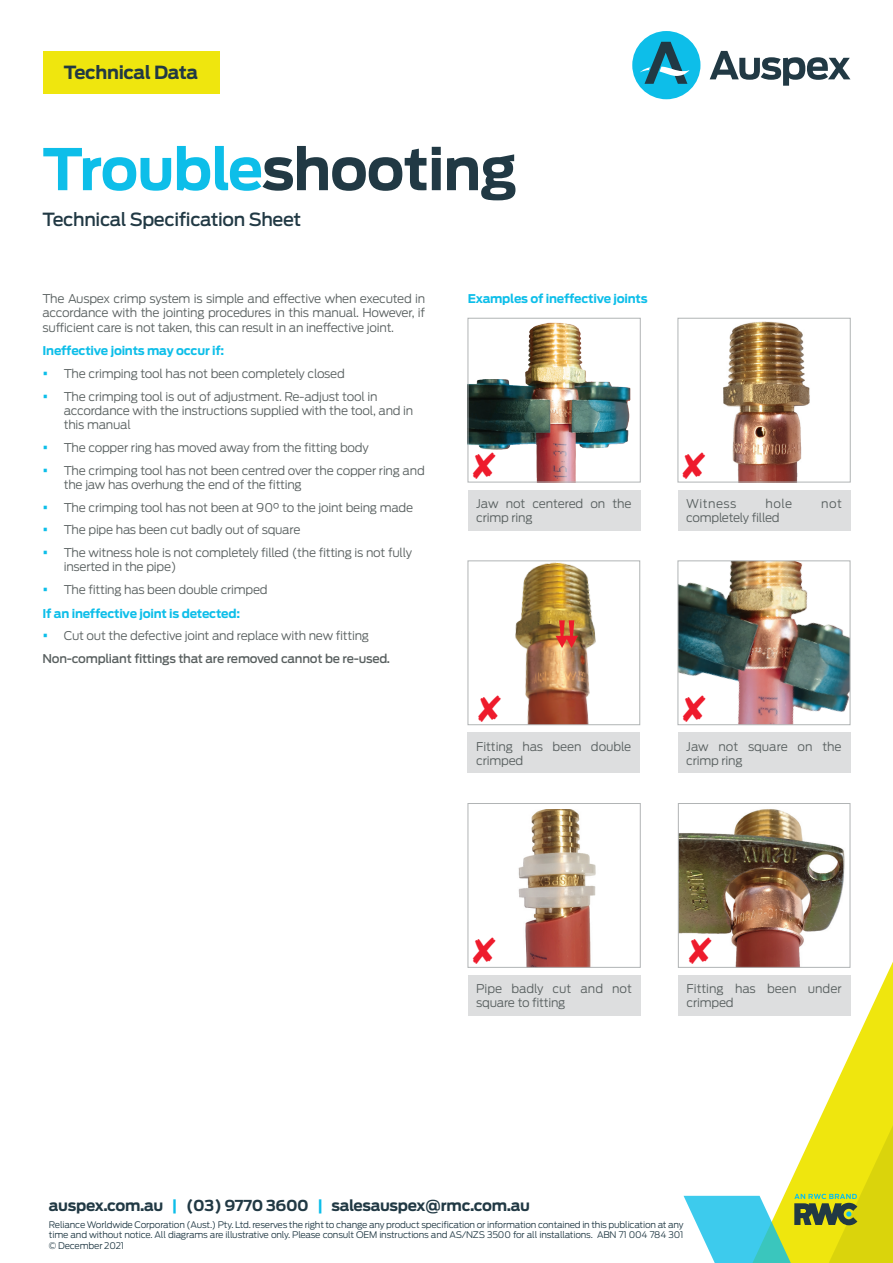
<style>
.page{position:relative;width:893px;height:1263px;background:#fff}
.page>*{position:absolute;margin:0;border:0;box-sizing:border-box;transform-origin:0 0}
.H1_-_Blue{font:700 57px "Antenna";letter-spacing:-.02em;color:#213944}
.Scope_of_Use{font:500 18px "Antenna";letter-spacing:-.02em;color:#213944}
.t1{font:700 18px "Antenna";letter-spacing:-.02em;color:#213944}
.t2{font:700 15px "Antenna";letter-spacing:-.02em;color:#213944}
.Body_Text{font:300 12px/14.2px "Antenna";letter-spacing:-.02em;color:#585f5f}
.Body_Text-2{font:700 12px "Antenna";letter-spacing:-.02em;color:#0dbee9}
.Body_-_Bullet_List{font:500 12px "Antenna";letter-spacing:-.02em;color:#585f5f}
.Body_Text-3{font:300 12px/14.2px "Antenna";color:#585f5f}
.Body_Text-4{font:300 12px "Antenna";letter-spacing:.04em;color:#585f5f}
.t3{font:300 9px/10.5px "Antenna";letter-spacing:-.02em;color:#213944;text-align:justify}
.s1{color:#0dbee9}
.s2{font-weight:700;font-size:15px;color:#0dbee9}
</style>
<div class="page">
<svg style="left:743px;top:916px;width:150px;height:163px"></svg>
<svg style="left:684px;top:1079px;width:209px;height:184px"></svg>
<div style="left:632px;top:31px;width:68px;height:68px;background:#0dbee9;border-radius:50%"></div>
<svg style="left:710px;top:51px;width:140px;height:35px"></svg>
<svg style="left:640px;top:42px;width:49px;height:42px"></svg>
<div style="left:43px;top:51px;width:176px;height:42px;background:#efe60e"></div>
<div style="left:678px;top:732px;width:172px;height:41px;background:#dddedf"></div>
<img style="left:680px;top:563px;width:168px;height:160px">
<div style="left:678px;top:561px;width:172px;height:164px;border:1px solid #b1b4b5"></div>
<div style="left:468px;top:975px;width:172px;height:41px;background:#dddedf"></div>
<img style="left:518px;top:810px;width:78px;height:155px">
<div style="left:468px;top:803px;width:172px;height:164px;border:1px solid #b1b4b5"></div>
<div style="left:678px;top:975px;width:172px;height:41px;background:#dddedf"></div>
<img style="left:680px;top:809px;width:168px;height:156px">
<div style="left:678px;top:803px;width:172px;height:164px;border:1px solid #b1b4b5"></div>
<div style="left:468px;top:490px;width:172px;height:41px;background:#dddedf"></div>
<img style="left:470px;top:322px;width:161px;height:158px">
<div style="left:468px;top:318px;width:172px;height:164px;border:1px solid #b1b4b5"></div>
<div style="left:678px;top:490px;width:172px;height:41px;background:#dddedf"></div>
<img style="left:723px;top:322px;width:87px;height:158px">
<div style="left:678px;top:318px;width:172px;height:164px;border:1px solid #b1b4b5"></div>
<div style="left:468px;top:732px;width:172px;height:41px;background:#dddedf"></div>
<img style="left:515px;top:563px;width:81px;height:160px">
<div style="left:468px;top:561px;width:172px;height:164px;border:1px solid #b1b4b5"></div>
<svg style="left:555px;top:620px;width:23px;height:28px"></svg>
<svg style="left:683px;top:695px;width:22px;height:26px"></svg>
<svg style="left:689px;top:937px;width:22px;height:27px"></svg>
<svg style="left:473px;top:452px;width:22px;height:27px"></svg>
<h2 class="t1" style="left:64px;top:62px;width:136px">Technical Data</h2>
<p class="H1_-_Blue" style="left:43px;top:135px;width:476px"><span class="s1">Trouble</span>shooting</p>
<p class="Scope_of_Use" style="left:43px;top:209px;width:260px">Technical Specification Sheet</p>
<p class="Body_Text" style="left:43px;top:292px;width:384px;text-align:justify">The Auspex crimp system is simple and effective when executed in accordance with the jointing procedures in this manual. However, if sufficient care is not taken, this can result in an ineffective joint.</p>
<p class="Body_Text-2" style="left:43px;top:343px;width:183px">Ineffective joints may occur if:</p>
<p class="Body_Text" style="left:43px;top:366px;width:304px"><span class="s2">•</span> The crimping tool has not been completely closed</p>
<p class="Body_Text" style="left:64px;top:389px;width:351px;text-indent:-21px"><span class="s2">•</span> The crimping tool is out of adjustment. Re-adjust tool in accordance with the instructions supplied with the tool, and in this manual</p>
<p class="Body_Text" style="left:43px;top:440px;width:328px"><span class="s2">•</span> The copper ring has moved away from the fitting body</p>
<p class="Body_Text" style="left:64px;top:463px;width:362px;text-indent:-21px"><span class="s2">•</span> The crimping tool has not been centred over the copper ring and the jaw has overhung the end of the fitting</p>
<p class="Body_Text" style="left:43px;top:500px;width:372px"><span class="s2">•</span> The crimping tool has not been at 90° to the joint being made</p>
<p class="Body_Text" style="left:43px;top:523px;width:259px"><span class="s2">•</span> The pipe has been cut badly out of square</p>
<p class="Body_Text" style="left:64px;top:546px;width:350px;text-indent:-21px"><span class="s2">•</span> The witness hole is not completely filled (the fitting is not fully inserted in the pipe)</p>
<p class="Body_Text" style="left:43px;top:583px;width:227px"><span class="s2">•</span> The fitting has been double crimped</p>
<p class="Body_Text-2" style="left:43px;top:606px;width:199px">If an ineffective joint is detected:</p>
<p class="Body_Text" style="left:43px;top:629px;width:328px"><span class="s2">•</span> Cut out the defective joint and replace with new fitting</p>
<p class="Body_-_Bullet_List" style="left:43px;top:652px;width:349px">Non-compliant fittings that are removed cannot be re-used.</p>
<p class="Body_Text-2" style="left:468px;top:291px;width:181px">Examples of ineffective joints</p>
<p class="Body_Text" style="left:476px;top:496px;width:157px">Jaw not centered on the crimp ring</p>
<p class="Body_Text-4" style="left:686px;top:496px;width:52px">Witness</p>
<p class="Body_Text" style="left:765px;top:496px;width:28px">hole</p>
<p class="Body_Text" style="left:821px;top:496px;width:22px">not</p>
<p class="Body_Text" style="left:686px;top:511px;width:95px">completely filled</p>
<p class="Body_Text" style="left:476px;top:739px;width:157px">Fitting has been double crimped</p>
<p class="Body_Text" style="left:686px;top:739px;width:157px">Jaw not square on the crimp ring</p>
<p class="Body_Text" style="left:476px;top:982px;width:157px">Pipe badly cut and not square to fitting</p>
<p class="Body_Text-3" style="left:687px;top:982px;width:157px">Fitting has been under crimped</p>
<p class="t2" style="left:49px;top:1197px;width:483px">auspex.com.au <span class="s1">|</span> (03) 9770 3600 <span class="s1">|</span> salesauspex@rmc.com.au</p>
<p class="t3" style="left:49px;top:1219px;width:636px">Reliance Worldwide Corporation (Aust.) Pty. Ltd. reserves the right to change any product specification or information contained in this publication at any time and without notice. All diagrams are illustrative only. Please consult OEM instructions and AS/NZS 3500 for all installations. ABN 71 004 784 301 © December 2021</p>
</div>
